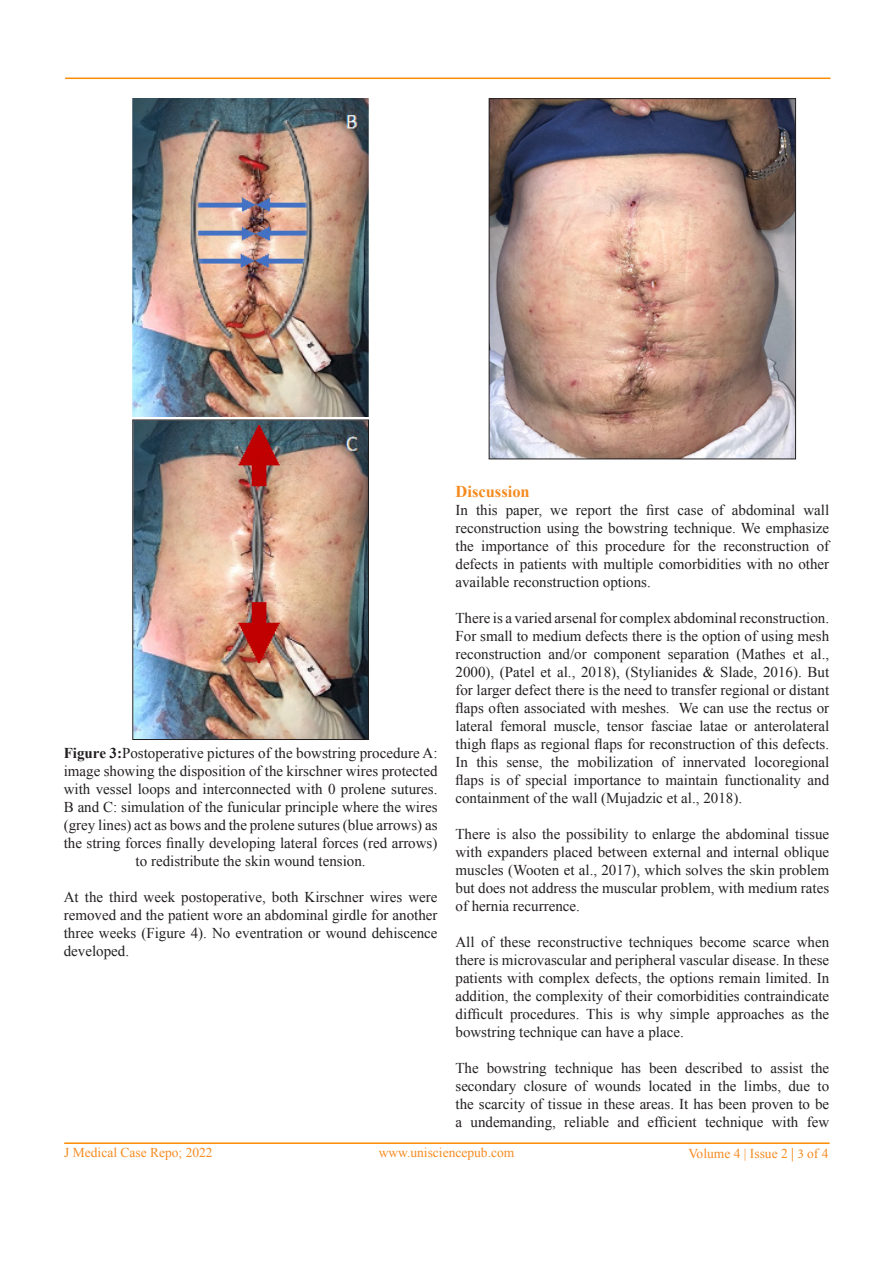
<style>
.page{position:relative;width:893px;height:1263px;background:#fff}
.page>*{position:absolute;margin:0;border:0;box-sizing:border-box;transform-origin:0 0}
.t1{font:700 16.5px "Times New Roman";color:#f68b1f}
.t2{font:15px/18px "Times New Roman";color:#231f20;text-align:justify}
.t3{font:13.5px "Times New Roman";color:#f68b21}
.s1{font-weight:700}
.s2{font-family:"Minion Pro"}
</style>
<div class="page">
<hr style="left:64px;top:1142px;width:766px;height:2px;background:#ff8b01">
<hr style="left:65px;top:78px;width:765px;height:1px;background:#ff8b01">
<img style="left:132px;top:98px;width:237px;height:319px">
<img style="left:135px;top:422px;width:232px;height:316px">
<div style="left:133px;top:420px;width:236px;height:320px;border:1px solid #231f20"></div>
<img style="left:491px;top:100px;width:303px;height:357px">
<div style="left:489px;top:98px;width:307px;height:361px;border:1px solid #231f20"></div>
<p class="t2" style="left:64px;top:743px;width:375px;text-align:center"><span class="s1">Figure 3:</span>Postoperative pictures of the bowstring procedure A: image showing the disposition of the kirschner wires protected with vessel loops and interconnected with 0 prolene sutures.<br>B and C: simulation of the funicular principle where the wires (grey lines) act as bows and the prolene sutures (blue arrows) as the string forces finally developing lateral forces (red arrows) to redistribute the skin wound tension.</p>
<p class="t2" style="left:64px;top:887px;width:375px">At the third week postoperative, both Kirschner wires were removed and the patient wore an abdominal girdle for another three weeks (Figure 4). No eventration or wound dehiscence developed.</p>
<p class="t1" style="left:455px;top:480px;width:76px">Discussion</p>
<p class="t2" style="left:455px;top:501px;width:375px">In this paper, we report the first case of abdominal wall reconstruction using the bowstring technique. We emphasize the importance of this procedure for the reconstruction of defects in patients with multiple comorbidities with no other available reconstruction options.</p>
<p class="t2" style="left:455px;top:609px;width:375px">There is a varied arsenal for complex abdominal reconstruction.<br>For small to medium defects there is the option of using mesh reconstruction and/or component separation (Mathes et al., 2000), (Patel et al., 2018), (Stylianides &amp; Slade, 2016). But for larger defect there is the need to transfer regional or distant flaps often associated with meshes. We can use the rectus or lateral femoral muscle, tensor fasciae latae or anterolateral thigh flaps as regional flaps for reconstruction of this defects.<br>In this sense, the mobilization of innervated locoregional flaps is of special importance to maintain functionality and containment of the wall (Mujadzic et al., 2018).</p>
<p class="t2" style="left:455px;top:825px;width:375px">There is also the possibility to enlarge the abdominal tissue with expanders placed between external and internal oblique muscles (Wooten et al., 2017), which solves the skin problem but does not address the muscular problem, with medium rates of hernia recurrence.</p>
<p class="t2" style="left:455px;top:933px;width:375px">All of these reconstructive techniques become scarce when there is microvascular and peripheral vascular disease. In these patients with complex defects, the options remain limited. In addition, the complexity of their comorbidities contraindicate difficult procedures. This is why simple approaches as the bowstring technique can have a place.</p>
<p class="t2" style="left:455px;top:1059px;width:375px">The bowstring technique has been described to assist the secondary closure of wounds located in the limbs, due to the scarcity of tissue in these areas. It has been proven to be a undemanding, reliable and efficient technique with few</p>
<p class="t3" style="left:64px;top:1143px;width:150px">J Medical Case Repo; 2022</p>
<p class="t3" style="left:379px;top:1143px;width:137px">www.unisciencepub.com</p>
<p class="t3" style="left:689px;top:1144px;width:141px">Volume 4 | Issue 2 <span class="s2">| 3</span> of 4</p>
</div>
